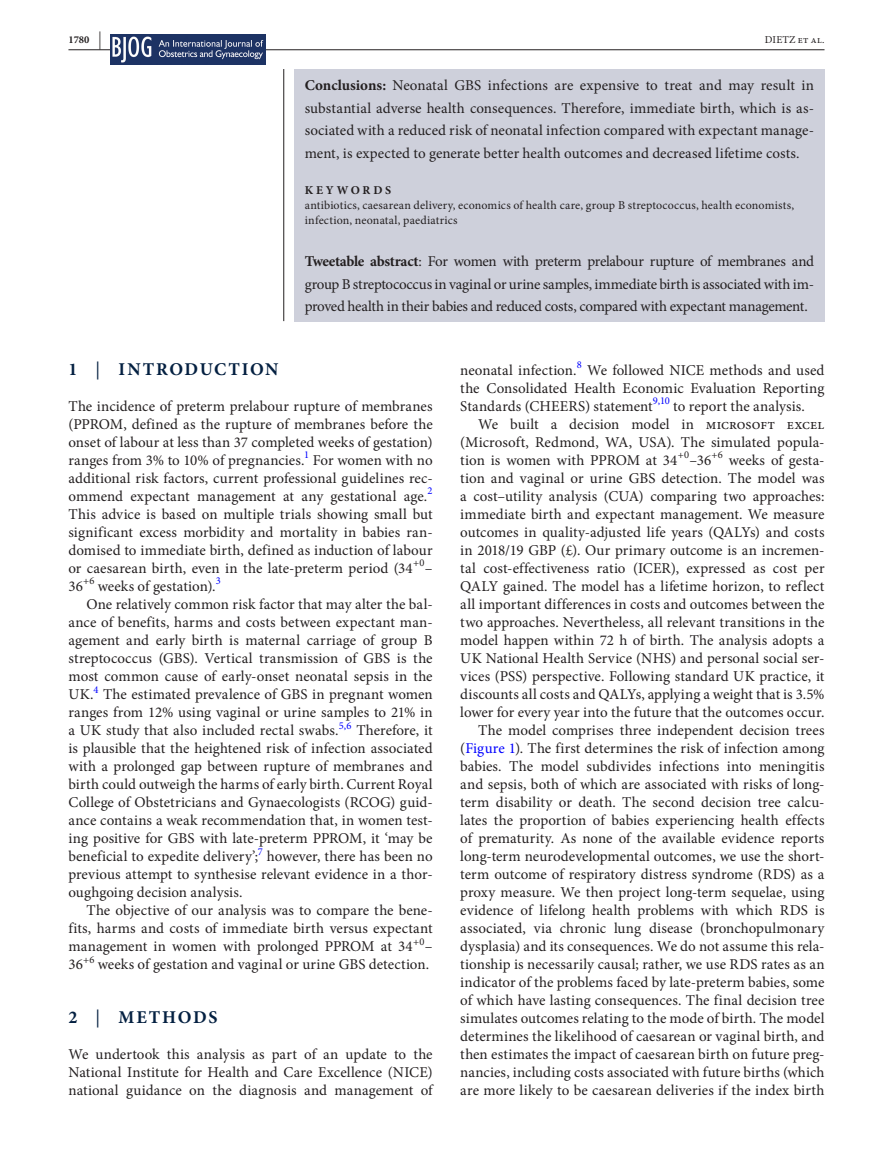
<style>
.page{position:relative;width:893px;height:1174px;background:#fff}
.page>*{position:absolute;margin:0;border:0;box-sizing:border-box;transform-origin:0 0}
.t1{font:700 18px "Minion Pro";letter-spacing:.095em;color:#042041}
.t2{font:15px/18px "Minion Pro";color:#231f20;text-align:justify}
.t3{font:12px/15px "Minion Pro";letter-spacing:.01em;color:#231f20}
.t4{font:700 12px "Minion Pro";letter-spacing:.225em;color:#231f20}
.t5{font:10.5px "Minion Pro";letter-spacing:.015em;color:#231f20}
.t6{font:10.5px "Minion Pro";color:#00f}
.t7{font:700 10.5px "Minion Pro";color:#231f20}
.s1{font-size:18px}
.s2{font-weight:700}
.s3{font-weight:400}
.s4{color:#00f}
</style>
<div class="page">
<hr style="left:68px;top:49px;width:756px;height:1px;background:#231f20">
<img style="left:111px;top:35px;width:155px;height:30px">
<div style="left:294px;top:69px;width:530px;height:252px;background:#ced0db"></div>
<hr style="left:283px;top:69px;width:1px;height:252px;background:#231f20">
<p class="t7" style="left:68px;top:32px;width:34px">1780 <span class="s1">|</span></p>
<p class="t5" style="left:765px;top:32px;width:61px">DIETZ et al.</p>
<p class="t2" style="left:305px;top:74px;width:511px;line-height:22.5px"><span class="s2">Conclusions:</span> Neonatal GBS infections are expensive to treat and may result in substantial adverse health consequences. Therefore, immediate birth, which is as&shy;sociated with a reduced risk of neonatal infection compared with expectant manage&shy;ment, is expected to generate better health outcomes and decreased lifetime costs.</p>
<p class="t4" style="left:305px;top:182px;width:88px">KEYWORDS</p>
<p class="t3" style="left:305px;top:198px;width:491px">antibiotics, caesarean delivery, economics of health care, group B streptococcus, health economists, infection, neonatal, paediatrics</p>
<p class="t2" style="left:305px;top:250px;width:511px;line-height:22.5px"><span class="s2">Tweetable abstract</span>: For women with preterm prelabour rupture of membranes and group B streptococcus in vaginal or urine samples, immediate birth is associated with im&shy;proved health in their babies and reduced costs, compared with expectant management.</p>
<p class="t1" style="left:68px;top:357px;width:212px">1 <span class="s3">|</span> INTRODUCTION</p>
<p class="t2" style="left:68px;top:397px;width:366px">The incidence of preterm prelabour rupture of membranes (PPROM, defined as the rupture of membranes before the onset of labour at less than 37 completed weeks of gestation) ranges from 3% to 10% of pregnancies.</p>
<p class="t6" style="left:304px;top:448px;width:7px">1</p>
<p class="t2" style="left:68px;top:451px;width:366px;text-indent:244px">For women with no additional risk factors, current professional guidelines rec&shy;ommend expectant management at any gestational age.</p>
<p class="t6" style="left:428px;top:484px;width:7px">2</p>
<p class="t2" style="left:68px;top:505px;width:366px">This advice is based on multiple trials showing small but significant excess morbidity and mortality in babies ran&shy;domised to immediate birth, defined as induction of labour or caesarean birth, even in the late-preterm period (34</p>
<p class="t5" style="left:413px;top:556px;width:13px">+0</p>
<p class="t2" style="left:425px;top:559px;width:9px">–</p>
<p class="t5" style="left:83px;top:574px;width:13px">+6</p>
<p class="t2" style="left:98px;top:577px;width:119px">weeks of gestation).</p>
<p class="t6" style="left:216px;top:574px;width:7px">3</p>
<p class="t2" style="left:68px;top:595px;width:366px;text-indent:18px">One relatively common risk factor that may alter the bal&shy;ance of benefits, harms and costs between expectant man&shy;agement and early birth is maternal carriage of group B streptococcus (GBS). Vertical transmission of GBS is the most common cause of early-onset neonatal sepsis in the UK.</p>
<p class="t2" style="left:68px;top:577px;width:16px">36</p>
<p class="t6" style="left:94px;top:682px;width:7px">4</p>
<p class="t2" style="left:68px;top:685px;width:366px;text-indent:35px">The estimated prevalence of GBS in pregnant women ranges from 12% using vaginal or urine samples to 21% in a UK study that also included rectal swabs.</p>
<p class="t6" style="left:339px;top:718px;width:14px">5,6</p>
<p class="t2" style="left:68px;top:721px;width:366px;text-indent:288px">Therefore, it is plausible that the heightened risk of infection associated with a prolonged gap between rupture of membranes and birth could outweigh the harms of early birth. Current Royal College of Obstetricians and Gynaecologists (RCOG) guid&shy;ance contains a weak recommendation that, in women test&shy;ing positive for GBS with late-preterm PPROM, it ‘may be beneficial to expedite delivery’;</p>
<p class="t6" style="left:258px;top:844px;width:7px">7</p>
<p class="t2" style="left:68px;top:847px;width:366px;text-indent:198px">however, there has been no previous attempt to synthesise relevant evidence in a thor&shy;oughgoing decision analysis.</p>
<p class="t2" style="left:68px;top:901px;width:366px;text-indent:18px">The objective of our analysis was to compare the bene&shy;fits, harms and costs of immediate birth versus expectant management in women with prolonged PPROM at 34</p>
<p class="t5" style="left:413px;top:934px;width:13px">+0</p>
<p class="t2" style="left:425px;top:937px;width:9px">–</p>
<p class="t5" style="left:83px;top:952px;width:13px">+6</p>
<p class="t2" style="left:98px;top:955px;width:333px">weeks of gestation and vaginal or urine GBS detection.</p>
<p class="t1" style="left:68px;top:1005px;width:151px">2 <span class="s3">|</span> METHODS</p>
<p class="t2" style="left:68px;top:1045px;width:367px">We undertook this analysis as part of an update to the National Institute for Health and Care Excellence (NICE) national guidance on the diagnosis and management of</p>
<p class="t2" style="left:68px;top:955px;width:16px">36</p>
<p class="t2" style="left:460px;top:361px;width:118px">neonatal infection.</p>
<p class="t6" style="left:577px;top:358px;width:7px">8</p>
<p class="t2" style="left:460px;top:361px;width:366px;text-indent:127px">We followed NICE methods and used the Consolidated Health Economic Evaluation Reporting Standards (CHEERS) statement</p>
<p class="t6" style="left:653px;top:394px;width:19px">9,10</p>
<p class="t2" style="left:673px;top:397px;width:133px">to report the analysis.</p>
<p class="t2" style="left:478px;top:415px;width:348px">We built a decision model in microsoft excel</p>
<p class="t2" style="left:460px;top:433px;width:366px">(Microsoft, Redmond, WA, USA). The simulated popula-</p>
<p class="t2" style="left:460px;top:451px;width:219px">tion is women with PPROM at 34</p>
<p class="t5" style="left:678px;top:448px;width:13px">+0</p>
<p class="t5" style="left:711px;top:448px;width:13px">+6</p>
<p class="t2" style="left:460px;top:451px;width:366px;text-align:right">weeks of gesta-<br>tion and vaginal or urine GBS detection. The model was a cost–utility analysis (CUA) comparing two approaches: immediate birth and expectant management. We measure outcomes in quality-adjusted life years (QALYs) and costs in 2018/19 GBP (£). Our primary outcome is an incremen&shy;tal cost-effectiveness ratio (ICER), expressed as cost per QALY gained. The model has a lifetime horizon, to reflect all important differences in costs and outcomes between the two approaches. Nevertheless, all relevant transitions in the model happen within 72 h of birth. The analysis adopts a UK National Health Service (NHS) and personal social ser&shy;vices (PSS) perspective. Following standard UK practice, it discounts all costs and QALYs, applying a weight that is 3.5% lower for every year into the future that the outcomes occur.<br>The model comprises three independent decision trees (<span class="s4">Figure 1</span>). The first determines the risk of infection among babies. The model subdivides infections into meningitis and sepsis, both of which are associated with risks of long&shy;term disability or death. The second decision tree calcu&shy;lates the proportion of babies experiencing health effects of prematurity. As none of the available evidence reports long-term neurodevelopmental outcomes, we use the short&shy;term outcome of respiratory distress syndrome (RDS) as a proxy measure. We then project long-term sequelae, using evidence of lifelong health problems with which RDS is associated, via chronic lung disease (bronchopulmonary dysplasia) and its consequences. We do not assume this rela&shy;tionship is necessarily causal; rather, we use RDS rates as an indicator of the problems faced by late-preterm babies, some of which have lasting consequences. The final decision tree simulates outcomes relating to the mode of birth. The model determines the likelihood of caesarean or vaginal birth, and then estimates the impact of caesarean birth on future preg&shy;nancies, including costs associated with future births (which are more likely to be caesarean deliveries if the index birth</p>
<p class="t2" style="left:689px;top:451px;width:23px">–36</p>
</div>
